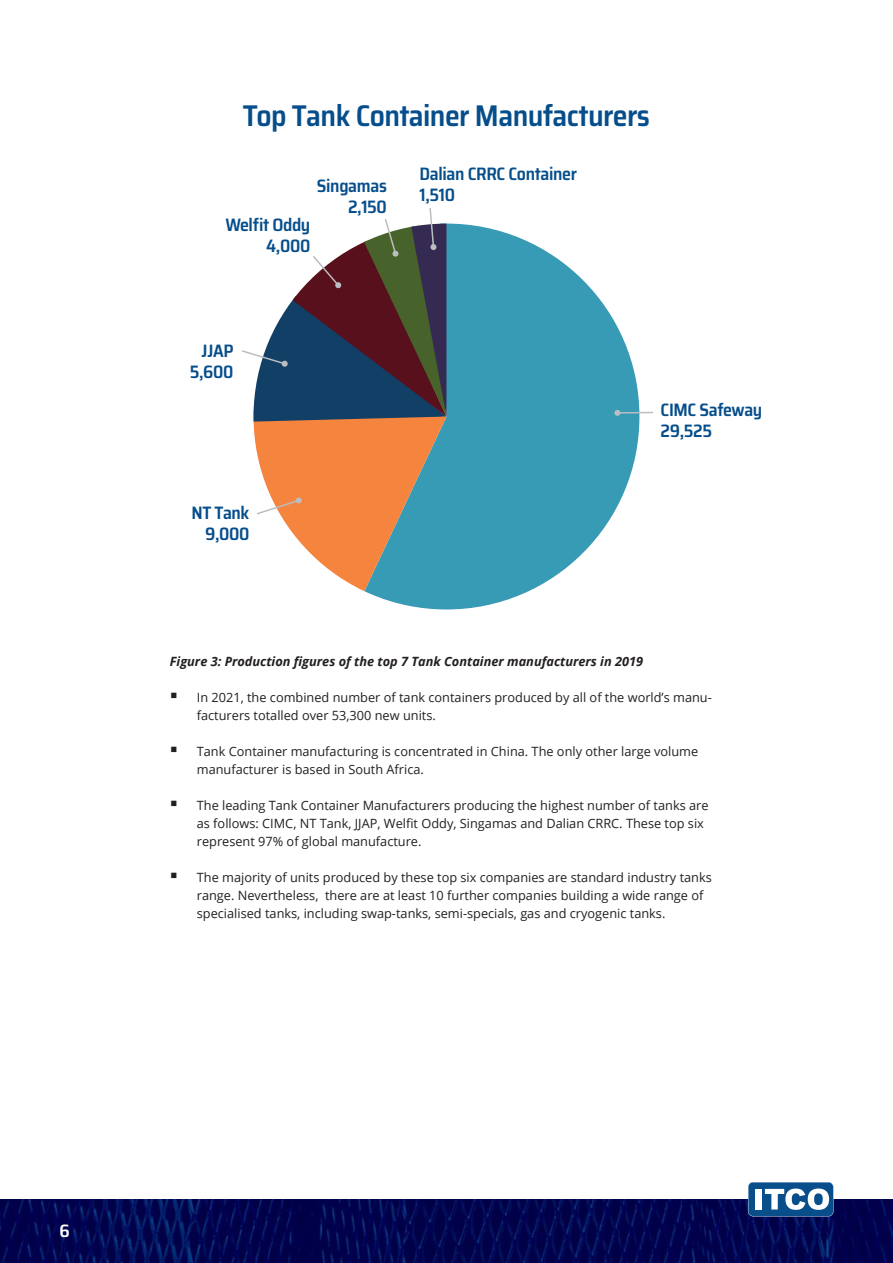
<style>
.page{position:relative;width:893px;height:1263px;background:#fff}
.page>*{position:absolute;margin:0;border:0;box-sizing:border-box;transform-origin:0 0}
.t1{font:600 semi-condensed 30px "Saira";letter-spacing:-.02em;color:#064e8b}
.t2{font:600 semi-condensed 18px "Saira";letter-spacing:-.02em;color:#064e8b}
.t3{font:600 semi-condensed 18px "Saira";color:#fff}
.t4{font:12.75px/18px "Open Sans";color:#231f20}
.t5{font:italic 700 12.75px "Open Sans";color:#231f20}
</style>
<div class="page">
<img style="left:0;top:1199px;width:893px;height:64px">
<svg style="left:748px;top:1182px;width:85px;height:34px"></svg>
<svg style="left:446px;top:224px;width:193px;height:385px;fill:#389bb5"></svg>
<hr style="left:617px;top:412px;width:36px;height:2px;background:#bcbdc0">
<svg style="left:614px;top:410px;width:6px;height:6px"></svg>
<svg style="left:242px;top:208px;width:204px;height:401px"></svg>
<p class="t1" style="left:243px;top:93px;width:409px">Top Tank Container Manufacturers</p>
<p class="t2" style="left:225px;top:211px;width:87px">Welfit Oddy</p>
<p class="t2" style="left:266px;top:232px;width:46px">4,000</p>
<p class="t2" style="left:317px;top:172px;width:72px">Singamas</p>
<p class="t2" style="left:348px;top:193px;width:40px">2,150</p>
<p class="t2" style="left:419px;top:160px;width:159px">Dalian CRRC Container</p>
<p class="t2" style="left:419px;top:181px;width:37px">1,510</p>
<p class="t2" style="left:202px;top:337px;width:33px">JJAP</p>
<p class="t2" style="left:190px;top:358px;width:45px">5,600</p>
<p class="t2" style="left:191px;top:499px;width:60px">NT Tank</p>
<p class="t2" style="left:205px;top:520px;width:46px">9,000</p>
<p class="t2" style="left:661px;top:396px;width:103px">CIMC Safeway</p>
<p class="t2" style="left:661px;top:417px;width:53px">29,525</p>
<p class="t5" style="left:170px;top:652px;width:475px">Figure 3: Production figures of the top 7 Tank Container manufacturers in 2019</p>
<p class="t4" style="left:197px;top:688px;width:516px">In 2021, the combined number of tank containers produced by all of the world’s manu&shy;facturers totalled over 53,300 new units.</p>
<p class="t4" style="left:197px;top:742px;width:503px">Tank Container manufacturing is concentrated in China. The only other large volume manufacturer is based in South Africa.</p>
<p class="t4" style="left:197px;top:796px;width:513px">The leading Tank Container Manufacturers producing the highest number of tanks are as follows: CIMC, NT Tank, JJAP, Welfit Oddy, Singamas and Dalian CRRC. These top six represent 97% of global manufacture.</p>
<p class="t4" style="left:197px;top:868px;width:516px">The majority of units produced by these top six companies are standard industry tanks range. Nevertheless, there are at least 10 further companies building a wide range of specialised tanks, including swap-tanks, semi-specials, gas and cryogenic tanks.</p>
<h2 class="t3" style="left:60px;top:1217px;width:12px">6</h2>
</div>
